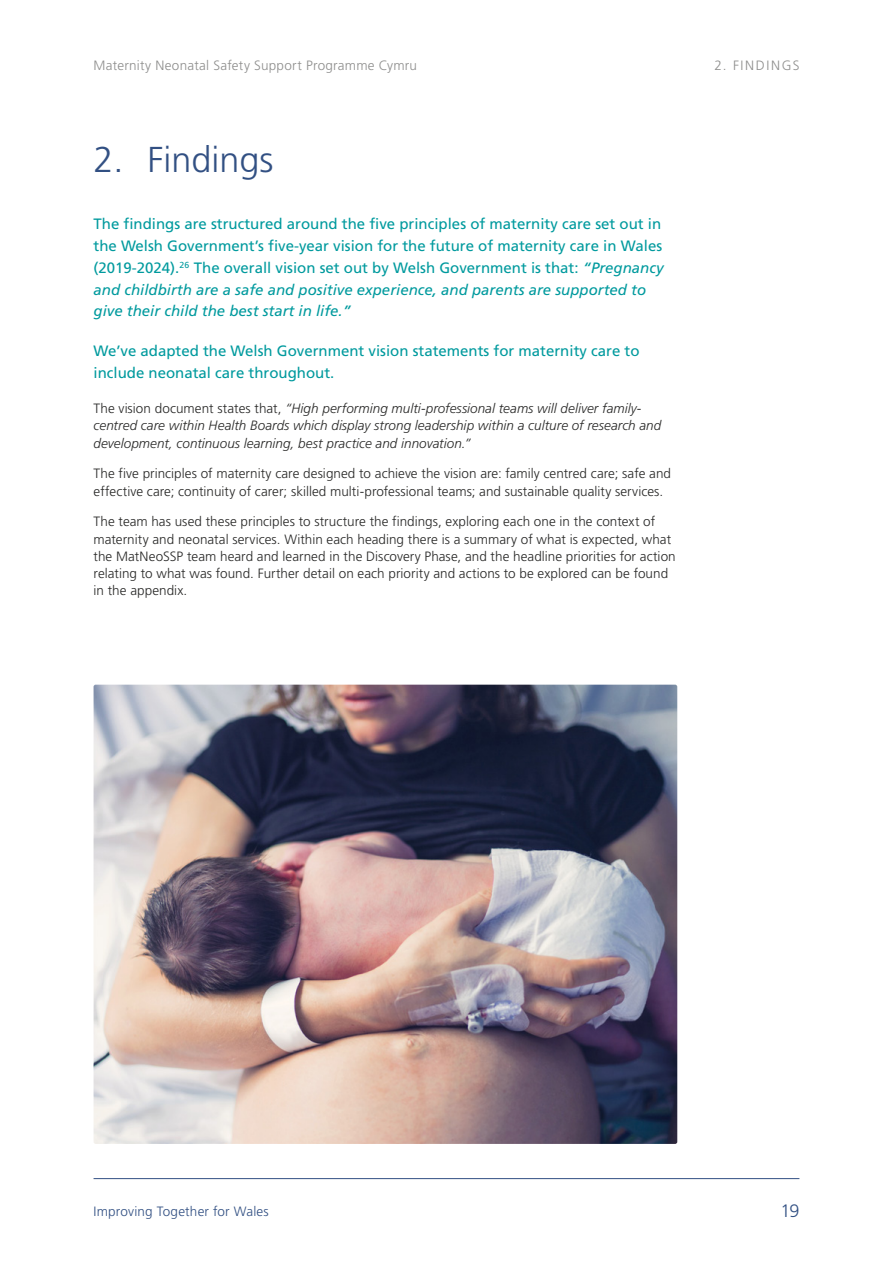
<style>
.page{position:relative;width:893px;height:1263px;background:#fff}
.page>*{position:absolute;margin:0;border:0;box-sizing:border-box;transform-origin:0 0}
.t1{font:300 36px "Frutiger";color:#325083}
.t2{font:300 18px "Frutiger";color:#325083}
.t3{font:15px/21.8px "Frutiger";color:#009a9e}
.t4{font:300 13.5px/17.2px "Frutiger";letter-spacing:.005em;color:#282827}
.t5{font:italic 300 13.5px/17.2px "Frutiger";color:#282827}
.t6{font:300 13.5px "Frutiger";letter-spacing:.02em;color:#8e8e8d}
.t7{font:300 13.5px "Frutiger";letter-spacing:.015em;color:#325083}
.s1{font-style:italic}
.s2{font-style:normal}
</style>
<div class="page">
<hr style="left:94px;top:1178px;width:705px;height:1px;background:#325083">
<img style="left:94px;top:685px;width:583px;height:459px">
<p class="t6" style="left:94px;top:57px;width:325px">Maternity Neonatal Safety Support Programme Cymru</p>
<p class="t6" style="left:714px;top:57px;width:36px">2. Findings</p>
<h1 class="t1" style="left:94px;top:139px;width:182px">2. Findings</h1>
<p class="t3" style="left:94px;top:213px;width:571px">The findings are structured around the five principles of maternity care set out in the Welsh Government’s five-year vision for the future of maternity care in Wales (2019-2024).<sup>26</sup> The overall vision set out by Welsh Government is that: <span class="s1">“Pregnancy and childbirth are a safe and positive experience, and parents are supported to give their child the best start in life.”</span></p>
<p class="t3" style="left:94px;top:340px;width:547px">We’ve adapted the Welsh Government vision statements for maternity care to include neonatal care throughout.</p>
<p class="t5" style="left:94px;top:400px;width:569px"><span class="s2">The vision document states that,</span> “High performing multi-professional teams will deliver family&shy;centred care within Health Boards which display strong leadership within a culture of research and development, continuous learning, best practice and innovation.”</p>
<p class="t4" style="left:94px;top:465px;width:579px">The five principles of maternity care designed to achieve the vision are: family centred care; safe and effective care; continuity of carer; skilled multi-professional teams; and sustainable quality services.</p>
<p class="t4" style="left:94px;top:513px;width:584px">The team has used these principles to structure the findings, exploring each one in the context of maternity and neonatal services. Within each heading there is a summary of what is expected, what the MatNeoSSP team heard and learned in the Discovery Phase, and the headline priorities for action relating to what was found. Further detail on each priority and actions to be explored can be found in the appendix.</p>
<p class="t7" style="left:94px;top:1204px;width:177px">Improving Together for Wales</p>
<h2 class="t2" style="left:781px;top:1201px;width:20px">19</h2>
</div>
